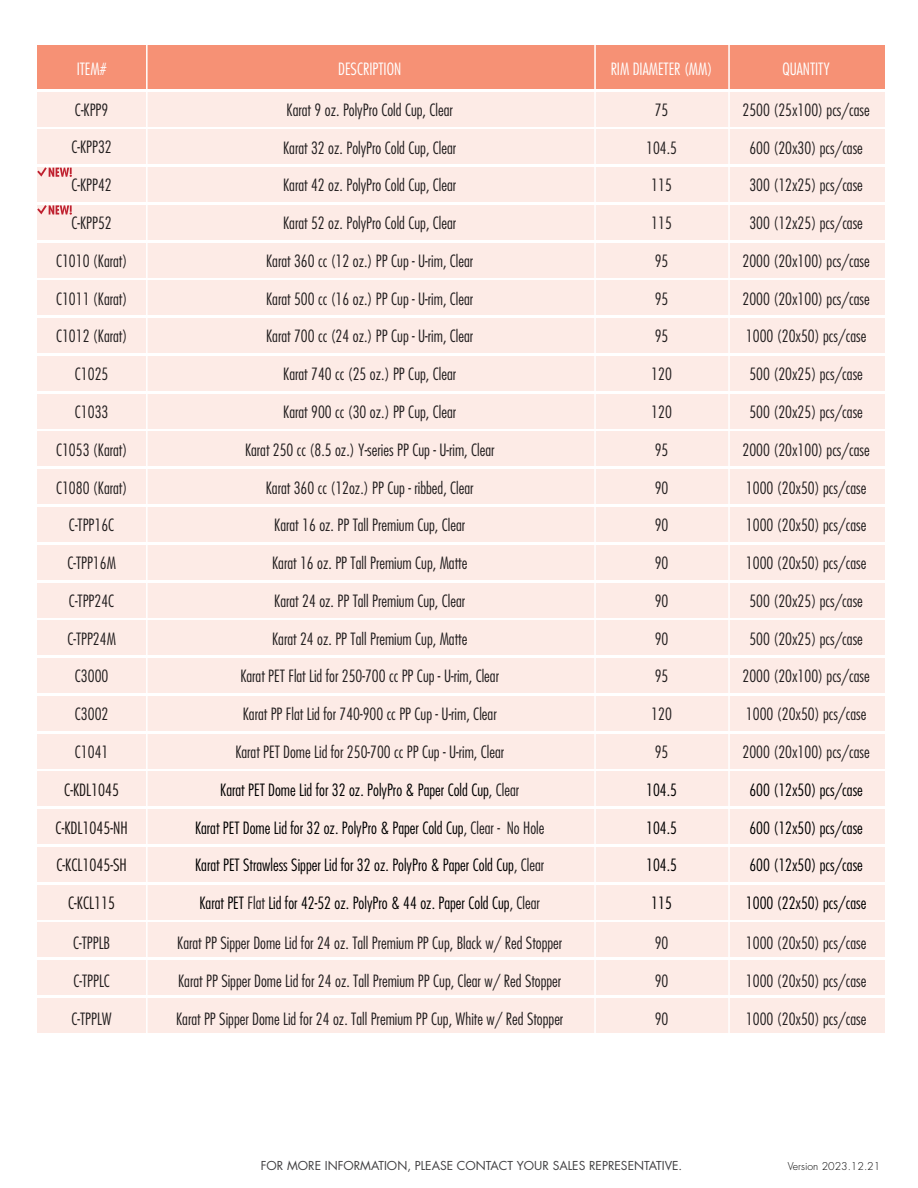
<style>
.page{position:relative;width:918px;height:1188px;background:#fff}
.page>*{position:absolute;margin:0;border:0;box-sizing:border-box;transform-origin:0 0}
.t1{font:300 condensed 16.5px "Futura Std";color:#231f20}
.t2{font:300 condensed 16.5px "Futura Std";color:#010101}
.t3{font:300 condensed 16.5px "Futura Std";color:#1a1513}
.t4{font:300 condensed 16.5px "Futura Std";color:#fff}
.t5{font:12px "Futura Std";color:#414042}
.t6{font:300 10.5px "Futura Std";color:#010101}
.s1{color:#231f20}
</style>
<div class="page">
<div style="left:37px;top:92px;width:848px;height:34px;background:#fdebe6"></div>
<div style="left:37px;top:130px;width:848px;height:34px;background:#fdebe6"></div>
<div style="left:37px;top:167px;width:848px;height:35px;background:#fdebe6"></div>
<div style="left:37px;top:205px;width:848px;height:35px;background:#fdebe6"></div>
<div style="left:37px;top:243px;width:848px;height:34px;background:#fdebe6"></div>
<div style="left:37px;top:281px;width:848px;height:34px;background:#fdebe6"></div>
<div style="left:37px;top:318px;width:848px;height:35px;background:#fdebe6"></div>
<div style="left:37px;top:356px;width:848px;height:35px;background:#fdebe6"></div>
<div style="left:37px;top:394px;width:848px;height:34px;background:#fdebe6"></div>
<div style="left:37px;top:432px;width:848px;height:34px;background:#fdebe6"></div>
<div style="left:37px;top:470px;width:848px;height:34px;background:#fdebe6"></div>
<div style="left:37px;top:507px;width:848px;height:35px;background:#fdebe6"></div>
<div style="left:37px;top:545px;width:848px;height:34px;background:#fdebe6"></div>
<div style="left:37px;top:583px;width:848px;height:34px;background:#fdebe6"></div>
<div style="left:37px;top:621px;width:848px;height:34px;background:#fdebe6"></div>
<div style="left:37px;top:658px;width:848px;height:35px;background:#fdebe6"></div>
<div style="left:37px;top:696px;width:848px;height:35px;background:#fdebe6"></div>
<div style="left:37px;top:734px;width:848px;height:34px;background:#fdebe6"></div>
<div style="left:37px;top:772px;width:848px;height:34px;background:#fdebe6"></div>
<div style="left:37px;top:809px;width:848px;height:35px;background:#fdebe6"></div>
<div style="left:37px;top:847px;width:848px;height:35px;background:#fdebe6"></div>
<div style="left:37px;top:885px;width:848px;height:34px;background:#fdebe6"></div>
<div style="left:37px;top:923px;width:848px;height:34px;background:#fdebe6"></div>
<div style="left:37px;top:961px;width:848px;height:34px;background:#fdebe6"></div>
<div style="left:37px;top:998px;width:848px;height:35px;background:#fdebe6"></div>
<div style="left:37px;top:46px;width:848px;height:43px;background:#f69175"></div>
<svg style="left:37px;top:167px;width:35px;height:10px"></svg>
<svg style="left:37px;top:205px;width:35px;height:10px"></svg>
<hr style="left:146px;top:24px;width:2px;height:1067px;background:#fff">
<hr style="left:594px;top:27px;width:2px;height:1064px;background:#fff">
<hr style="left:728px;top:27px;width:2px;height:1064px;background:#fff">
<p class="t4" style="left:77px;top:59px;width:31px">ITEM#</p>
<p class="t4" style="left:338px;top:59px;width:64px">DESCRIPTION</p>
<p class="t4" style="left:611px;top:59px;width:103px">RIM DIAMETER (MM)</p>
<p class="t4" style="left:782px;top:59px;width:49px">QUANTITY</p>
<p class="t1" style="left:75px;top:100px;width:35px">C-KPP9</p>
<p class="t1" style="left:287px;top:100px;width:168px">Karat 9 oz. PolyPro Cold Cup, Clear</p>
<p class="t1" style="left:655px;top:100px;width:15px">75</p>
<p class="t1" style="left:743px;top:100px;width:129px">2500 (25x100) pcs/case</p>
<p class="t1" style="left:72px;top:138px;width:42px">C-KPP32</p>
<p class="t1" style="left:283px;top:138px;width:175px">Karat 32 oz. PolyPro Cold Cup, Clear</p>
<p class="t1" style="left:646px;top:138px;width:32px">104.5</p>
<p class="t1" style="left:749px;top:138px;width:115px">600 (20x30) pcs/case</p>
<p class="t1" style="left:72px;top:175px;width:42px">C-KPP42</p>
<p class="t1" style="left:283px;top:175px;width:175px">Karat 42 oz. PolyPro Cold Cup, Clear</p>
<p class="t1" style="left:651px;top:175px;width:22px">115</p>
<p class="t1" style="left:749px;top:175px;width:115px">300 (12x25) pcs/case</p>
<p class="t1" style="left:72px;top:213px;width:42px">C-KPP52</p>
<p class="t1" style="left:283px;top:213px;width:175px">Karat 52 oz. PolyPro Cold Cup, Clear</p>
<p class="t1" style="left:651px;top:213px;width:22px">115</p>
<p class="t1" style="left:749px;top:213px;width:115px">300 (12x25) pcs/case</p>
<p class="t1" style="left:56px;top:251px;width:73px">C1010 (Karat)</p>
<p class="t1" style="left:266px;top:251px;width:209px">Karat 360 cc (12 oz.) PP Cup - U-rim, Clear</p>
<p class="t1" style="left:655px;top:251px;width:15px">95</p>
<p class="t1" style="left:743px;top:251px;width:129px">2000 (20x100) pcs/case</p>
<p class="t1" style="left:56px;top:289px;width:73px">C1011 (Karat)</p>
<p class="t1" style="left:266px;top:289px;width:209px">Karat 500 cc (16 oz.) PP Cup - U-rim, Clear</p>
<p class="t1" style="left:655px;top:289px;width:15px">95</p>
<p class="t1" style="left:743px;top:289px;width:129px">2000 (20x100) pcs/case</p>
<p class="t1" style="left:56px;top:327px;width:73px">C1012 (Karat)</p>
<p class="t1" style="left:266px;top:327px;width:209px">Karat 700 cc (24 oz.) PP Cup - U-rim, Clear</p>
<p class="t1" style="left:655px;top:327px;width:15px">95</p>
<p class="t1" style="left:746px;top:327px;width:122px">1000 (20x50) pcs/case</p>
<p class="t1" style="left:75px;top:364px;width:35px">C1025</p>
<p class="t1" style="left:283px;top:364px;width:174px">Karat 740 cc (25 oz.) PP Cup, Clear</p>
<p class="t1" style="left:651px;top:364px;width:22px">120</p>
<p class="t1" style="left:749px;top:364px;width:115px">500 (20x25) pcs/case</p>
<p class="t1" style="left:75px;top:402px;width:35px">C1033</p>
<p class="t1" style="left:283px;top:402px;width:174px">Karat 900 cc (30 oz.) PP Cup, Clear</p>
<p class="t1" style="left:651px;top:402px;width:22px">120</p>
<p class="t1" style="left:749px;top:402px;width:115px">500 (20x25) pcs/case</p>
<p class="t1" style="left:56px;top:440px;width:73px">C1053 (Karat)</p>
<p class="t1" style="left:245px;top:440px;width:251px">Karat 250 cc (8.5 oz.) Y-series PP Cup - U-rim, Clear</p>
<p class="t1" style="left:655px;top:440px;width:15px">95</p>
<p class="t1" style="left:743px;top:440px;width:129px">2000 (20x100) pcs/case</p>
<p class="t1" style="left:56px;top:478px;width:73px">C1080 (Karat)</p>
<p class="t1" style="left:266px;top:478px;width:209px">Karat 360 cc (12oz.) PP Cup - ribbed, Clear</p>
<p class="t1" style="left:746px;top:478px;width:122px">1000 (20x50) pcs/case</p>
<p class="t1" style="left:746px;top:515px;width:122px">1000 (20x50) pcs/case</p>
<p class="t1" style="left:746px;top:553px;width:122px">1000 (20x50) pcs/case</p>
<p class="t1" style="left:655px;top:478px;width:15px">90</p>
<p class="t1" style="left:69px;top:515px;width:47px">C-TPP16C</p>
<p class="t1" style="left:274px;top:515px;width:192px">Karat 16 oz. PP Tall Premium Cup, Clear</p>
<p class="t1" style="left:655px;top:515px;width:15px">90</p>
<p class="t1" style="left:67px;top:553px;width:50px">C-TPP16M</p>
<p class="t1" style="left:272px;top:553px;width:197px">Karat 16 oz. PP Tall Premium Cup, Matte</p>
<p class="t1" style="left:655px;top:553px;width:15px">90</p>
<p class="t1" style="left:69px;top:591px;width:47px">C-TPP24C</p>
<p class="t1" style="left:274px;top:591px;width:192px">Karat 24 oz. PP Tall Premium Cup, Clear</p>
<p class="t1" style="left:655px;top:591px;width:15px">90</p>
<p class="t1" style="left:749px;top:591px;width:115px">500 (20x25) pcs/case</p>
<p class="t1" style="left:67px;top:629px;width:50px">C-TPP24M</p>
<p class="t1" style="left:272px;top:629px;width:197px">Karat 24 oz. PP Tall Premium Cup, Matte</p>
<p class="t1" style="left:655px;top:629px;width:15px">90</p>
<p class="t1" style="left:749px;top:629px;width:115px">500 (20x25) pcs/case</p>
<p class="t1" style="left:75px;top:667px;width:35px">C3000</p>
<p class="t1" style="left:240px;top:667px;width:260px">Karat PET Flat Lid for 250-700 cc PP Cup - U-rim, Clear</p>
<p class="t1" style="left:655px;top:667px;width:15px">95</p>
<p class="t1" style="left:743px;top:667px;width:129px">2000 (20x100) pcs/case</p>
<p class="t1" style="left:75px;top:704px;width:35px">C3002</p>
<p class="t1" style="left:243px;top:704px;width:255px">Karat PP Flat Lid for 740-900 cc PP Cup - U-rim, Clear</p>
<p class="t1" style="left:651px;top:704px;width:22px">120</p>
<p class="t1" style="left:746px;top:704px;width:122px">1000 (20x50) pcs/case</p>
<p class="t1" style="left:75px;top:742px;width:35px">C1041</p>
<p class="t1" style="left:235px;top:742px;width:270px">Karat PET Dome Lid for 250-700 cc PP Cup - U-rim, Clear</p>
<p class="t1" style="left:655px;top:742px;width:15px">95</p>
<p class="t1" style="left:743px;top:742px;width:129px">2000 (20x100) pcs/case</p>
<p class="t3" style="left:64px;top:780px;width:56px">C-KDL1045</p>
<p class="t3" style="left:56px;top:818px;width:74px">C-KDL1045-NH</p>
<p class="t3" style="left:56px;top:855px;width:72px">C-KCL1045-SH</p>
<p class="t2" style="left:220px;top:780px;width:300px">Karat PET Dome Lid for 32 oz. PolyPro &amp; Paper Cold Cup<span class="s1">, Clear</span></p>
<p class="t2" style="left:195px;top:818px;width:351px">Karat PET Dome Lid for 32 oz. PolyPro &amp; Paper Cold Cup<span class="s1">, Clear - No Hole</span></p>
<p class="t2" style="left:195px;top:855px;width:351px">Karat PET Strawless Sipper Lid for 32 oz. PolyPro &amp; Paper Cold Cup<span class="s1">, Clear</span></p>
<p class="t2" style="left:646px;top:780px;width:32px">104.5</p>
<p class="t2" style="left:646px;top:818px;width:32px">104.5</p>
<p class="t2" style="left:749px;top:780px;width:115px">600 (12x50) pcs/case</p>
<p class="t2" style="left:749px;top:818px;width:115px">600 (12x50) pcs/case</p>
<p class="t2" style="left:646px;top:855px;width:32px">104.5</p>
<p class="t2" style="left:749px;top:855px;width:115px">600 (12x50) pcs/case</p>
<p class="t3" style="left:68px;top:893px;width:49px">C-KCL115</p>
<p class="t2" style="left:200px;top:893px;width:342px">Karat PET <span class="s1">Flat</span> Lid for 42-52 oz. PolyPro &amp; 44 oz. Paper Cold Cup<span class="s1">, Clear</span></p>
<p class="t2" style="left:651px;top:893px;width:22px">115</p>
<p class="t2" style="left:746px;top:893px;width:122px">1000 (22x50) pcs/case</p>
<p class="t1" style="left:73px;top:933px;width:38px">C-TPPLB</p>
<p class="t1" style="left:177px;top:933px;width:386px">Karat PP Sipper Dome Lid for 24 oz. Tall Premium PP Cup, Black w/ Red Stopper</p>
<p class="t1" style="left:73px;top:971px;width:38px">C-TPPLC</p>
<p class="t1" style="left:178px;top:971px;width:385px">Karat PP Sipper Dome Lid for 24 oz. Tall Premium PP Cup, Clear w/ Red Stopper</p>
<p class="t1" style="left:655px;top:933px;width:15px">90</p>
<p class="t1" style="left:655px;top:971px;width:15px">90</p>
<p class="t1" style="left:746px;top:933px;width:122px">1000 (20x50) pcs/case</p>
<p class="t1" style="left:746px;top:971px;width:122px">1000 (20x50) pcs/case</p>
<p class="t1" style="left:71px;top:1009px;width:42px">C-TPPLW</p>
<p class="t1" style="left:176px;top:1009px;width:389px">Karat PP Sipper Dome Lid for 24 oz. Tall Premium PP Cup, White w/ Red Stopper</p>
<p class="t1" style="left:655px;top:1009px;width:15px">90</p>
<p class="t1" style="left:746px;top:1009px;width:122px">1000 (20x50) pcs/case</p>
<p class="t5" style="left:261px;top:1158px;width:423px">FOR MORE INFORMATION, PLEASE CONTACT YOUR SALES REPRESENTATIVE.</p>
<p class="t6" style="left:788px;top:1160px;width:94px">Version 2023.12.21</p>
</div>
